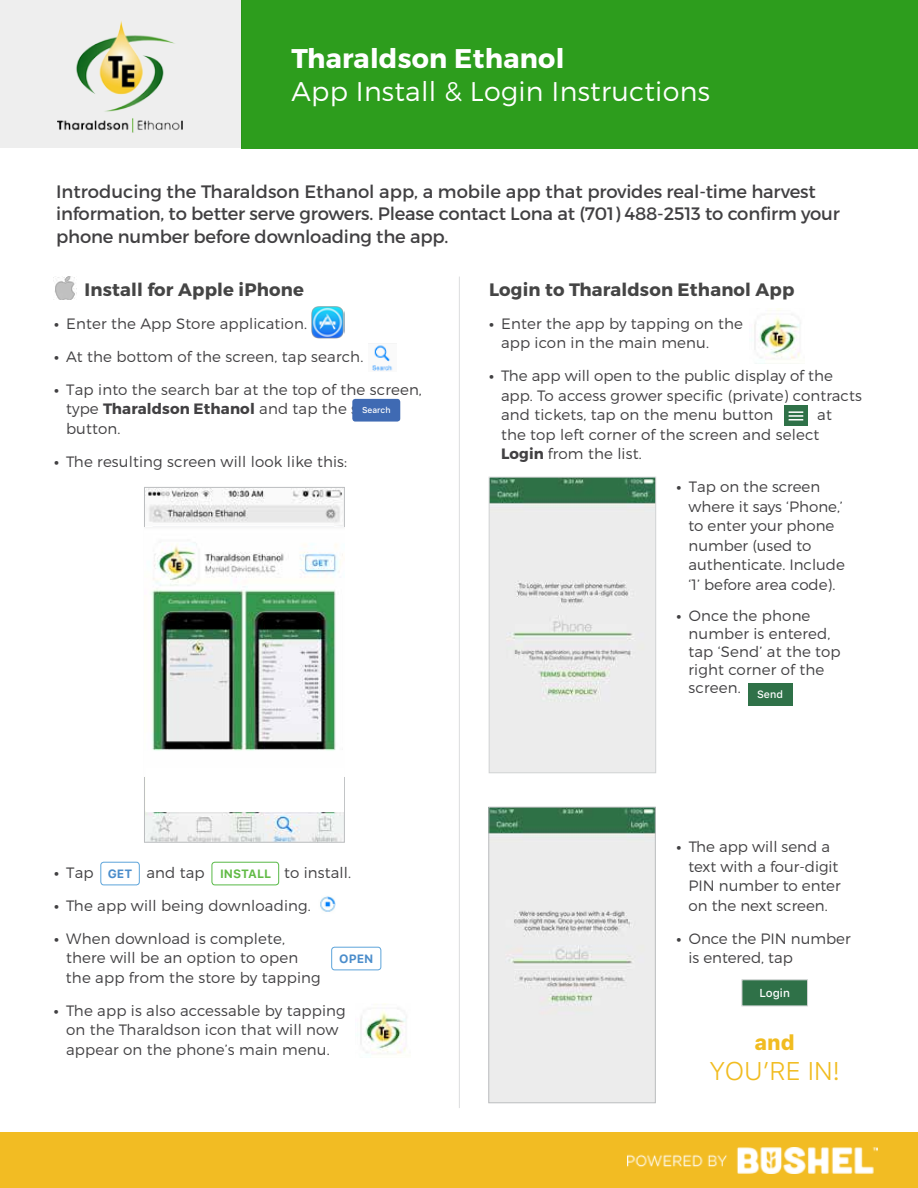
<style>
.page{position:relative;width:918px;height:1188px;background:#fff}
.page>*{position:absolute;margin:0;border:0;box-sizing:border-box;transform-origin:0 0}
.t1{font:300 27px "Montserrat";letter-spacing:.01em;color:#fff}
.t2{font:700 27px "Montserrat";letter-spacing:.01em;color:#fff}
.t3{font:300 25.5px "SFUI Text";color:#f1bc20}
.t4{font:800 21px "SFUI Text";color:#f1bc20}
.t5{font:18px/22.5px "Montserrat";letter-spacing:-.01em;color:#414042}
.t6{font:700 18px "Montserrat";letter-spacing:.01em;color:#454545}
.t7{font:300 15px/19.5px "Montserrat";letter-spacing:.01em;color:#414042}
.t8{font:700 12px "SFUI Text";color:#4b8dcb}
.t9{font:700 12px "SFUI Text";color:#62bb46}
.t10{font:500 11.55px "SFUI Text";color:#fff}
.t11{font:500 10.5px "SFUI Text";color:#fff}
.t12{font:500 8.4px "SFUI Text";color:#fff}
.s1{font-weight:700}
</style>
<div class="page">
<div style="left:0;top:1132px;width:918px;height:56px;background:#f2bc23"></div>
<img style="left:311px;top:306px;width:34px;height:33px">
<img style="left:368px;top:343px;width:25px;height:28px">
<div style="left:352px;top:399px;width:48px;height:23px;background:#3f6ab3;border-radius:3px"></div>
<div style="left:100px;top:862px;width:40px;height:23px;border:1px solid #5da4da;border-radius:3px"></div>
<div style="left:212px;top:862px;width:67px;height:23px;border:1px solid #58b947;border-radius:3px"></div>
<img style="left:320px;top:896px;width:16px;height:16px">
<div style="left:331px;top:947px;width:50px;height:23px;border:1px solid #5da4da;border-radius:3px"></div>
<img style="left:55px;top:277px;width:22px;height:22px">
<div style="left:784px;top:406px;width:24px;height:20px;background:#2f7148"></div>
<svg style="left:789px;top:411px;width:14px;height:10px"></svg>
<img style="left:491px;top:809px;width:162px;height:292px">
<div style="left:489px;top:807px;width:166px;height:296px;border:1px solid #bcbec0"></div>
<img style="left:491px;top:479px;width:163px;height:292px">
<div style="left:489px;top:477px;width:167px;height:296px;border:1px solid #d1d3d4"></div>
<div style="left:742px;top:980px;width:66px;height:26px;background:#2f7148"></div>
<div style="left:748px;top:683px;width:44px;height:23px;background:#2f7148"></div>
<img style="left:146px;top:489px;width:197px;height:351px">
<div style="left:144px;top:487px;width:201px;height:355px;border:1px solid #bcbec0"></div>
<img style="left:145px;top:528px;width:199px;height:248px">
<div style="left:146px;top:768px;width:198px;height:44px;background:#fff"></div>
<img style="left:357px;top:1003px;width:50px;height:51px">
<img style="left:751px;top:309px;width:50px;height:51px">
<hr style="left:459px;top:277px;width:1px;height:831px;background:#dcddde">
<div style="left:242px;top:0;width:676px;height:148px;background:#2d9d1d"></div>
<div style="left:0;top:0;width:242px;height:148px;background:#eee"></div>
<img style="left:58px;top:20px;width:125px;height:112px">
<img style="left:627px;top:1148px;width:251px;height:25px">
<h1 class="t2" style="left:291px;top:42px;width:274px">Tharaldson Ethanol</h1>
<h1 class="t1" style="left:291px;top:75px;width:420px">App Install &amp; Login Instructions</h1>
<p class="t5" style="left:56px;top:180px;width:785px">Introducing the Tharaldson Ethanol app, a mobile app that provides real-time harvest information, to better serve growers. Please contact Lona at (701) 488-2513 to confirm your phone number before downloading the app.</p>
<p class="t6" style="left:84px;top:278px;width:221px">Install for Apple iPhone</p>
<p class="t7" style="left:54px;top:313px;width:255px"><span class="s1">•</span> Enter the App Store application.</p>
<p class="t7" style="left:54px;top:346px;width:311px"><span class="s1">•</span> At the bottom of the screen, tap search.</p>
<p class="t7" style="left:66px;top:379px;width:357px;text-indent:-12px"><span class="s1">•</span> Tap into the search bar at the top of the screen, type <span class="s1">Tharaldson Ethanol</span> and tap the search button.</p>
<p class="t7" style="left:54px;top:451px;width:295px"><span class="s1">•</span> The resulting screen will look like this:</p>
<p class="t6" style="left:489px;top:278px;width:307px">Login to Tharaldson Ethanol App</p>
<p class="t7" style="left:501px;top:313px;width:244px;text-indent:-12px"><span class="s1">•</span> Enter the app by tapping on the app icon in the main menu.</p>
<p class="t7" style="left:501px;top:366px;width:362px;text-indent:-12px"><span class="s1">•</span> The app will open to the public display of the app. To access grower specific (private) contracts and tickets, tap on the menu button</p>
<p class="t12" style="left:362px;top:404px;width:30px">Search</p>
<p class="t7" style="left:501px;top:405px;width:332px;text-indent:316px">at the top left corner of the screen and select<br><span class="s1">Login</span> from the list.</p>
<p class="t7" style="left:688px;top:477px;width:158px;text-indent:-12px"><span class="s1">•</span> Tap on the screen where it says ‘Phone,’ to enter your phone number (used to authenticate. Include ‘1’ before area code).</p>
<p class="t7" style="left:688px;top:607px;width:154px;line-height:18px;text-indent:-12px"><span class="s1">•</span> Once the phone number is entered, tap ‘Send’ at the top right corner of the screen.</p>
<p class="t11" style="left:757px;top:687px;width:27px">Send</p>
<p class="t7" style="left:54px;top:862px;width:41px"><span class="s1">•</span> Tap</p>
<p class="t7" style="left:146px;top:862px;width:60px">and tap</p>
<p class="t7" style="left:284px;top:862px;width:69px">to install.</p>
<p class="t7" style="left:54px;top:895px;width:258px"><span class="s1">•</span> The app will being downloading.</p>
<p class="t7" style="left:66px;top:928px;width:256px;text-indent:-12px"><span class="s1">•</span> When download is complete, there will be an option to open the app from the store by tapping</p>
<p class="t7" style="left:54px;top:1000px;width:293px;text-align:center"><span class="s1">•</span> The app is also accessable by tapping on the Tharaldson icon that will now appear on the phone’s main menu.</p>
<p class="t8" style="left:108px;top:865px;width:26px">GET</p>
<p class="t9" style="left:220px;top:865px;width:53px">INSTALL</p>
<p class="t8" style="left:339px;top:950px;width:36px">OPEN</p>
<p class="t7" style="left:688px;top:837px;width:154px;text-indent:-12px"><span class="s1">•</span> The app will send a text with a four-digit<br>PIN number to enter on the next screen.</p>
<p class="t7" style="left:688px;top:928px;width:164px;text-indent:-12px"><span class="s1">•</span> Once the PIN number is entered, tap</p>
<p class="t10" style="left:760px;top:984px;width:32px">Login</p>
<h3 class="t4" style="left:754px;top:1027px;width:42px">and</h3>
<h2 class="t3" style="left:709px;top:1053px;width:133px">YOU’RE IN!</h2>
</div>
